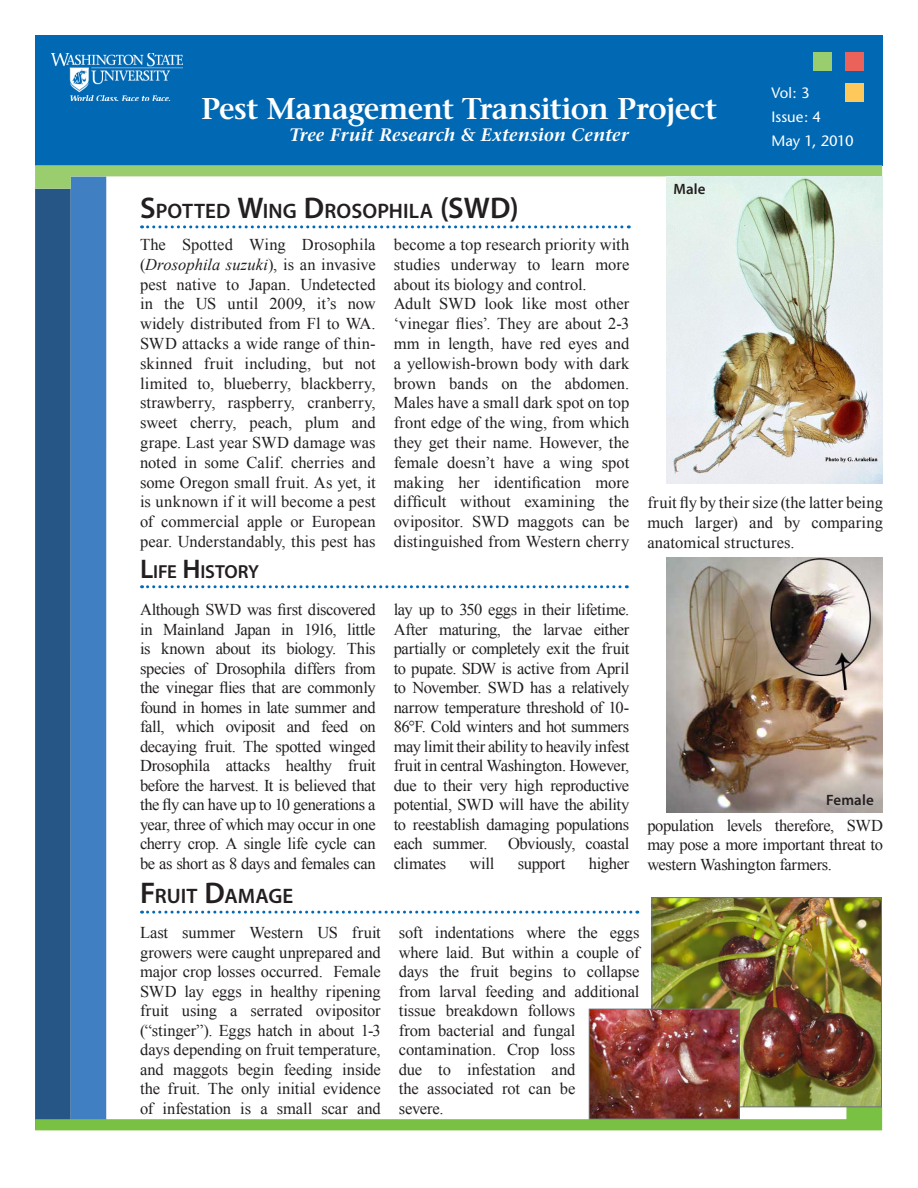
<style>
.page{position:relative;width:918px;height:1188px;background:#fff}
.page>*{position:absolute;margin:0;border:0;box-sizing:border-box;transform-origin:0 0}
.t1{font:600 30px "Stone Serif";letter-spacing:-.02em;color:#fff}
.Headline{font:600 21px "Myriad Pro";letter-spacing:.005em;color:#231f20}
.Headline-2{font:600 18.9px "Myriad Pro";letter-spacing:-.015em;color:#231f20}
.t2{font:italic 600 18px "Stone Serif";color:#fff}
.Body_2{font:16.5px/19.5px "Times New Roman";letter-spacing:-.01em;color:#231f20;text-align:justify}
.Masthead{font:15px "Stone Sans";letter-spacing:-.005em;color:#fff}
.Body{font:600 15px "Myriad Pro";letter-spacing:.01em;color:#231f20}
.s1{font-size:30px}
.s2{font-style:italic}
.s3{font-size:27px}
</style>
<div class="page">
<div style="left:35px;top:35px;width:848px;height:130px;background:#0168b3"></div>
<div style="left:35px;top:189px;width:36px;height:940px;background:#265685"></div>
<div style="left:71px;top:177px;width:35px;height:952px;background:#407fc1"></div>
<svg style="left:35px;top:165px;width:847px;height:24px"></svg>
<div style="left:845px;top:52px;width:18px;height:18px;background:#ea6259"></div>
<div style="left:845px;top:84px;width:18px;height:18px;background:#fec85a"></div>
<div style="left:813px;top:52px;width:19px;height:18px;background:#9acd6e"></div>
<img style="left:51px;top:54px;width:131px;height:46px">
<svg style="left:35px;top:1107px;width:847px;height:23px"></svg>
<svg style="left:142px;top:225px;width:487px;height:3px"></svg>
<svg style="left:142px;top:585px;width:485px;height:3px"></svg>
<svg style="left:142px;top:911px;width:496px;height:3px"></svg>
<img style="left:654px;top:899px;width:226px;height:206px">
<div style="left:652px;top:897px;width:230px;height:210px;border:1px solid #6a737b"></div>
<img style="left:591px;top:1011px;width:147px;height:106px">
<div style="left:589px;top:1009px;width:151px;height:110px;border:1px solid #6a737b"></div>
<img style="left:667px;top:177px;width:216px;height:306px">
<img style="left:667px;top:558px;width:216px;height:254px">
<p class="t1" style="left:201px;top:91px;width:517px">Pest Management Transition Project</p>
<p class="t2" style="left:289px;top:124px;width:341px">Tree Fruit Research &amp; Extension Center</p>
<p class="Headline" style="left:140px;top:198px;width:380px"><span class="s1">S</span>POTTED <span class="s1">W</span>ING <span class="s1">D</span> ROSOPHILA <span class="s1">(SWD)</span></p>
<p class="Body" style="left:673px;top:179px;width:34px">Male</p>
<p class="Masthead" style="left:771px;top:84px;width:40px">Vol: 3</p>
<p class="Masthead" style="left:771px;top:108px;width:51px">Issue: 4</p>
<p class="Masthead" style="left:771px;top:132px;width:84px">May 1, 2010</p>
<p class="Body_2" style="left:140px;top:234px;width:237px">The Spotted Wing Drosophila (<span class="s2">Drosophila suzuki</span>), is an invasive pest native to Japan. Undetected in the US until 2009, it’s now widely distributed from Fl to WA.<br>SWD attacks a wide range of thin&shy;skinned fruit including, but not limited to, blueberry, blackberry, strawberry, raspberry, cranberry, sweet cherry, peach, plum and grape. Last year SWD damage was noted in some Calif. cherries and some Oregon small fruit. As yet, it is unknown if it will become a pest of commercial apple or European pear. Understandably, this pest has</p>
<p class="Body_2" style="left:394px;top:234px;width:237px">become a top research priority with studies underway to learn more about its biology and control.</p>
<p class="Body_2" style="left:394px;top:294px;width:237px">Adult SWD look like most other ‘vinegar flies’. They are about 2-3 mm in length, have red eyes and a yellowish-brown body with dark brown bands on the abdomen.<br>Males have a small dark spot on top front edge of the wing, from which they get their name. However, the female doesn’t have a wing spot making her identification more difficult without examining the ovipositor. SWD maggots can be distinguished from Western cherry</p>
<p class="Headline-2" style="left:140px;top:559px;width:120px"><span class="s3">L</span>IFE <span class="s3">H</span> ISTORY</p>
<p class="Body_2" style="left:140px;top:600px;width:237px">Although SWD was first discovered in Mainland Japan in 1916, little is known about its biology. This species of Drosophila differs from the vinegar flies that are commonly found in homes in late summer and fall, which oviposit and feed on decaying fruit. The spotted winged Drosophila attacks healthy fruit before the harvest. It is believed that the fly can have up to 10 generations a year, three of which may occur in one cherry crop. A single life cycle can be as short as 8 days and females can</p>
<p class="Body_2" style="left:394px;top:600px;width:237px">lay up to 350 eggs in their lifetime.<br>After maturing, the larvae either partially or completely exit the fruit to pupate. SDW is active from April to November. SWD has a relatively narrow temperature threshold of 10- 86°F. Cold winters and hot summers may limit their ability to heavily infest fruit in central Washington. However, due to their very high reproductive potential, SWD will have the ability to reestablish damaging populations each summer. Obviously, coastal climates</p>
<p class="Body_2" style="left:470px;top:853px;width:26px">will</p>
<p class="Body_2" style="left:518px;top:853px;width:49px">support</p>
<p class="Body_2" style="left:589px;top:853px;width:42px">higher</p>
<p class="Headline" style="left:140px;top:883px;width:155px"><span class="s1">F</span>RUIT <span class="s1">D</span>AMAGE</p>
<p class="Body_2" style="left:647px;top:492px;width:237px">fruit fly by their size (the latter being much larger) and by comparing anatomical structures.</p>
<p class="Body" style="left:826px;top:790px;width:49px">Female</p>
<p class="Body_2" style="left:647px;top:815px;width:237px">population levels therefore, SWD may pose a more important threat to western Washington farmers.</p>
<p class="Body_2" style="left:140px;top:923px;width:242px">Last summer Western US fruit growers were caught unprepared and major crop losses occurred. Female SWD lay eggs in healthy ripening fruit using a serrated ovipositor (“stinger”). Eggs hatch in about 1-3 days depending on fruit temperature, and maggots begin feeding inside the fruit. The only initial evidence of infestation is a small scar and</p>
<p class="Body_2" style="left:399px;top:923px;width:242px;text-align:left">soft indentations where the eggs where laid. But within a couple of days the fruit begins to collapse from larval feeding and additional tissue breakdown follows<br>from bacterial and fungal contamination. Crop loss<br>due to infestation and<br>the associated rot can be<br>severe.</p>
</div>
